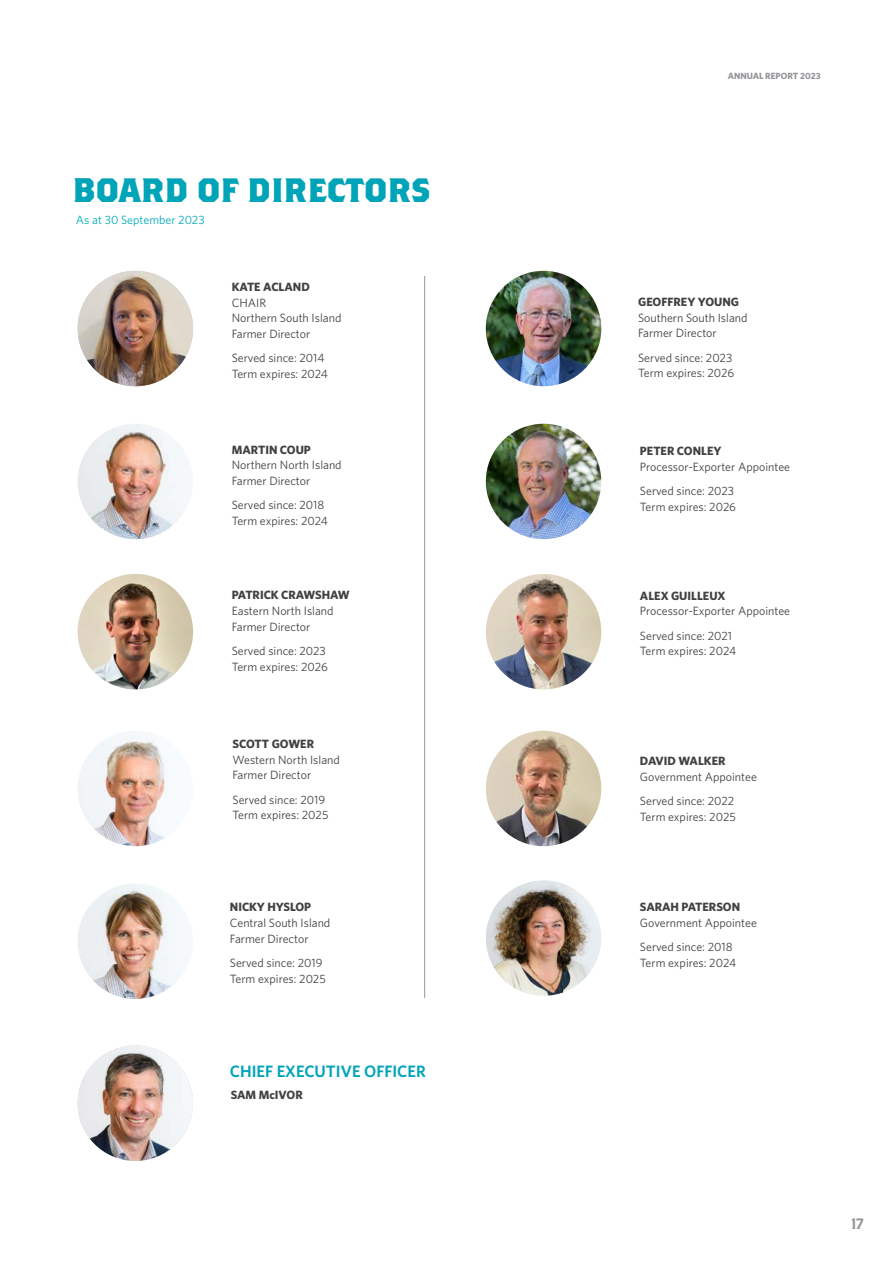
<style>
.page{position:relative;width:893px;height:1263px;background:#fff}
.page>*{position:absolute;margin:0;border:0;box-sizing:border-box;transform-origin:0 0}
.t1{font:700 37.5px "Brothers";letter-spacing:-.015em;color:#00a4b8}
.t2{font:600 16.5px "Whitney";color:#00a4b8}
.t3{font:15px "Brothers";color:#939598}
.t4{font:12px/15.8px "Whitney";color:#414042}
.t5{font:12px/15.8px "Whitney";color:#424142}
.t6{font:700 12px "Whitney";color:#414042}
.t7{font:12px "Whitney";color:#00aabd}
.t8{font:700 12px "Whitney";color:#424142}
.t9{font:700 9px "Whitney";color:#939598}
</style>
<div class="page">
<img style="left:78px;top:883px;width:115px;height:116px;border-radius:58px">
<hr style="left:424px;top:276px;width:1px;height:722px;background:#939598">
<img style="left:78px;top:271px;width:115px;height:115px;border-radius:58px">
<img style="left:78px;top:1045px;width:115px;height:116px;border-radius:58px">
<img style="left:486px;top:271px;width:115px;height:115px;border-radius:58px">
<img style="left:486px;top:424px;width:115px;height:115px;border-radius:58px">
<img style="left:486px;top:574px;width:115px;height:115px;border-radius:58px">
<img style="left:486px;top:731px;width:115px;height:115px;border-radius:58px">
<img style="left:486px;top:880px;width:115px;height:116px;border-radius:58px">
<img style="left:78px;top:424px;width:115px;height:115px;border-radius:58px">
<img style="left:78px;top:574px;width:115px;height:115px;border-radius:58px">
<img style="left:78px;top:731px;width:115px;height:115px;border-radius:58px">
<h1 class="t1" style="left:72px;top:166px;width:360px">BOARD OF DIRECTORS</h1>
<p class="t7" style="left:76px;top:211px;width:130px">As at 30 September 2023</p>
<p class="t6" style="left:232px;top:279px;width:80px">KATE ACLAND</p>
<p class="t4" style="left:232px;top:294px;width:111px">CHAIR<br>Northern South Island<br>Farmer Director</p>
<p class="t4" style="left:232px;top:350px;width:98px">Served since: 2014<br>Term expires: 2024</p>
<p class="t8" style="left:232px;top:441px;width:81px">MARTIN COUP</p>
<p class="t5" style="left:232px;top:457px;width:111px">Northern North Island<br>Farmer Director</p>
<p class="t5" style="left:232px;top:497px;width:98px">Served since: 2018<br>Term expires: 2024</p>
<p class="t6" style="left:232px;top:587px;width:120px">PATRICK CRAWSHAW</p>
<p class="t4" style="left:232px;top:603px;width:103px">Eastern North Island<br>Farmer Director</p>
<p class="t4" style="left:232px;top:643px;width:98px">Served since: 2023<br>Term expires: 2026</p>
<p class="t6" style="left:233px;top:735px;width:83px">SCOTT GOWER</p>
<p class="t4" style="left:233px;top:751px;width:109px">Western North Island<br>Farmer Director</p>
<p class="t4" style="left:233px;top:791px;width:97px">Served since: 2019<br>Term expires: 2025</p>
<p class="t6" style="left:230px;top:899px;width:83px">NICKY HYSLOP</p>
<p class="t4" style="left:230px;top:914px;width:102px">Central South Island<br>Farmer Director</p>
<p class="t4" style="left:230px;top:954px;width:97px">Served since: 2019<br>Term expires: 2025</p>
<h2 class="t2" style="left:230px;top:1060px;width:197px">CHIEF EXECUTIVE OFFICER</h2>
<p class="t6" style="left:231px;top:1086px;width:74px">SAM McIVOR</p>
<p class="t9" style="left:728px;top:70px;width:94px">ANNUAL REPORT 2023</p>
<p class="t6" style="left:638px;top:294px;width:102px">GEOFFREY YOUNG</p>
<p class="t4" style="left:638px;top:309px;width:111px">Southern South Island<br>Farmer Director</p>
<p class="t5" style="left:638px;top:349px;width:98px">Served since: 2023<br>Term expires: 2026</p>
<p class="t6" style="left:640px;top:443px;width:83px">PETER CONLEY</p>
<p class="t4" style="left:640px;top:459px;width:152px">Processor-Exporter Appointee</p>
<p class="t5" style="left:640px;top:483px;width:98px">Served since: 2023<br>Term expires: 2026</p>
<p class="t6" style="left:640px;top:587px;width:87px">ALEX GUILLEUX</p>
<p class="t4" style="left:640px;top:599px;width:152px;line-height:24.3px">Processor-Exporter Appointee<br>Served since: 2021</p>
<p class="t4" style="left:640px;top:643px;width:98px">Term expires: 2024</p>
<p class="t6" style="left:640px;top:753px;width:87px">DAVID WALKER</p>
<p class="t4" style="left:640px;top:764px;width:118px;line-height:24.3px">Government Appointee<br>Served since: 2022</p>
<p class="t4" style="left:640px;top:809px;width:97px">Term expires: 2025</p>
<p class="t6" style="left:640px;top:898px;width:102px">SARAH PATERSON</p>
<p class="t4" style="left:640px;top:910px;width:118px;line-height:24.3px">Government Appointee<br>Served since: 2018</p>
<p class="t4" style="left:640px;top:954px;width:98px">Term expires: 2024</p>
<p class="t3" style="left:851px;top:1215px;width:14px">17</p>
</div>
